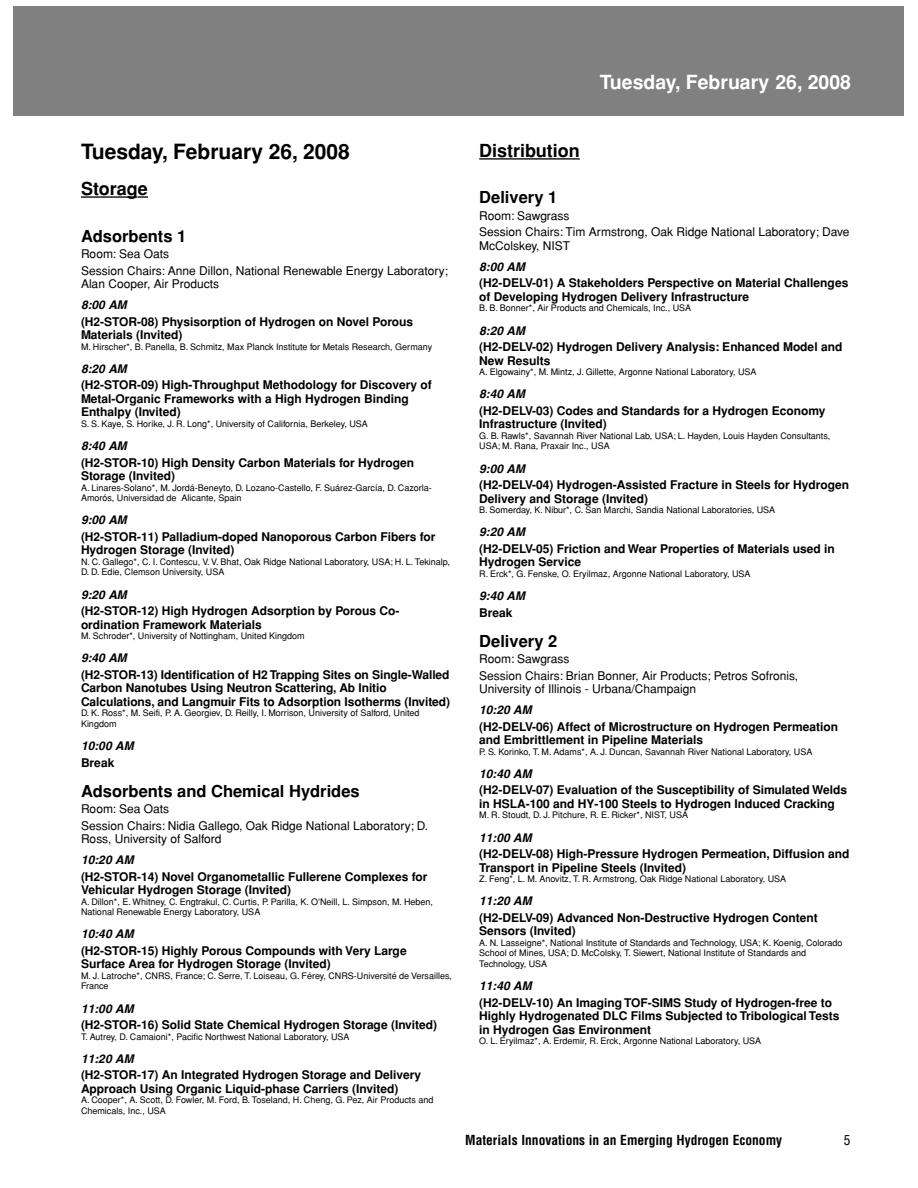
<style>
.page{position:relative;width:918px;height:1188px;background:#fff}
.page>*{position:absolute;margin:0;border:0;box-sizing:border-box;transform-origin:0 0}
.t1{font:700 21px "Helvetica";color:#000}
.t2{font:700 19.5px "Helvetica";color:#fff}
.t3{font:700 18px "Helvetica";color:#000}
.t4{font:700 16.5px "Helvetica";color:#000}
.t5{font:700 condensed 13.5px "Helvetica";color:#000}
.t6{font:condensed 13.5px "Helvetica";color:#000}
.t7{font:700 12px/16.5px "Helvetica";color:#000}
.t8{font:12px/16.5px "Helvetica";color:#000}
.t9{font:italic 700 12px/16.5px "Helvetica";color:#000}
.t10{font:9px/10.5px "Helvetica";color:#000}
.s1{font-weight:700;font-style:italic}
.s2{font-style:italic}
.s3{font-style:normal}
</style>
<div class="page">
<div style="left:14px;top:7px;width:890px;height:109px;background:#808080"></div>
<hr style="left:81px;top:196px;width:46px;height:2px;background:#000">
<svg style="left:127px;top:196px;width:21px;height:2px"></svg>
<hr style="left:479px;top:158px;width:57px;height:2px;background:#000">
<hr style="left:536px;top:158px;width:44px;height:2px;background:#000">
<p class="t2" style="left:600px;top:75px;width:253px">Tuesday, February 26, 2008</p>
<p class="t1" style="left:81px;top:144px;width:270px">Tuesday, February 26, 2008</p>
<p class="t3" style="left:81px;top:182px;width:69px">Storage</p>
<p class="t4" style="left:81px;top:230px;width:107px">Adsorbents 1</p>
<p class="t8" style="left:81px;top:247px;width:369px">Room: Sea Oats<br>Session Chairs: Anne Dillon, National Renewable Energy Laboratory;</p>
<p class="t8" style="left:81px;top:275px;width:140px;line-height:21px">Alan Cooper, Air Products<br><span class="s1">8:00 AM</span></p>
<p class="t7" style="left:81px;top:316px;width:334px;line-height:13.5px">(H2-STOR-08) Physisorption of Hydrogen on Novel Porous<br>Materials (Invited)</p>
<p class="t10" style="left:81px;top:342px;width:353px">M. Hirscher*, B. Panella, B. Schmitz, Max Planck Institute for Metals Research, Germany</p>
<p class="t7" style="left:81px;top:362px;width:352px"><span class="s2">8:20 AM<br></span>(H2-STOR-09) High-Throughput Methodology for Discovery of</p>
<p class="t7" style="left:81px;top:393px;width:329px;line-height:13.5px">Metal-Organic Frameworks with a High Hydrogen Binding<br>Enthalpy (Invited)</p>
<p class="t10" style="left:81px;top:419px;width:288px">S. S. Kaye, S. Horike, J. R. Long*, University of California, Berkeley, USA</p>
<p class="t7" style="left:81px;top:439px;width:335px"><span class="s2">8:40 AM<br></span>(H2-STOR-10) High Density Carbon Materials for Hydrogen</p>
<p class="t7" style="left:81px;top:469px;width:96px">Storage (Invited)</p>
<p class="t10" style="left:81px;top:483px;width:352px">A. Linares-Solano*, M. Jordá-Beneyto, D. Lozano-Castello, F. Suárez-García, D. Cazorla-<br>Amorós, Universidad de Alicante, Spain</p>
<p class="t7" style="left:81px;top:513px;width:356px"><span class="s2">9:00 AM<br></span>(H2-STOR-11) Palladium-doped Nanoporous Carbon Fibers for</p>
<p class="t7" style="left:81px;top:543px;width:155px">Hydrogen Storage (Invited)</p>
<p class="t10" style="left:81px;top:557px;width:371px">N. C. Gallego*, C. I. Contescu, V. V. Bhat, Oak Ridge National Laboratory, USA; H. L. Tekinalp,<br>D. D. Edie, Clemson University, USA</p>
<p class="t7" style="left:81px;top:587px;width:320px"><span class="s2">9:20 AM<br></span>(H2-STOR-12) High Hydrogen Adsorption by Porous Co-</p>
<p class="t7" style="left:81px;top:617px;width:182px">ordination Framework Materials</p>
<p class="t10" style="left:81px;top:632px;width:225px">M. Schroder*, University of Nottingham, United Kingdom</p>
<p class="t7" style="left:81px;top:651px;width:370px"><span class="s2">9:40 AM<br></span>(H2-STOR-13) Identification of H2 Trapping Sites on Single-Walled</p>
<p class="t7" style="left:81px;top:683px;width:371px;line-height:13.5px">Carbon Nanotubes Using Neutron Scattering, Ab Initio<br>Calculations, and Langmuir Fits to Adsorption Isotherms (Invited)</p>
<p class="t10" style="left:81px;top:709px;width:340px">D. K. Ross*, M. Seifi, P. A. Georgiev, D. Reilly, I. Morrison, University of Salford, United<br>Kingdom</p>
<p class="t9" style="left:81px;top:739px;width:57px">10:00 AM<br><span class="s3">Break</span></p>
<p class="t4" style="left:81px;top:785px;width:280px">Adsorbents and Chemical Hydrides</p>
<p class="t8" style="left:81px;top:802px;width:349px">Room: Sea Oats<br>Session Chairs: Nidia Gallego, Oak Ridge National Laboratory; D.</p>
<p class="t8" style="left:81px;top:830px;width:142px;line-height:21px">Ross, University of Salford<br><span class="s1">10:20 AM</span></p>
<p class="t7" style="left:81px;top:871px;width:348px;line-height:13.5px">(H2-STOR-14) Novel Organometallic Fullerene Complexes for<br>Vehicular Hydrogen Storage (Invited)</p>
<p class="t10" style="left:81px;top:897px;width:354px">A. Dillon*, E. Whitney, C. Engtrakul, C. Curtis, P. Parilla, K. O’Neill, L. Simpson, M. Heben,<br>National Renewable Energy Laboratory, USA</p>
<p class="t7" style="left:81px;top:927px;width:327px"><span class="s2">10:40 AM<br></span>(H2-STOR-15) Highly Porous Compounds with Very Large</p>
<p class="t7" style="left:81px;top:957px;width:251px">Surface Area for Hydrogen Storage (Invited)</p>
<p class="t10" style="left:81px;top:971px;width:372px">M. J. Latroche*, CNRS, France; C. Serre, T. Loiseau, G. Férey, CNRS-Université de Versailles,<br>France</p>
<p class="t7" style="left:81px;top:1001px;width:358px"><span class="s2">11:00 AM<br></span>(H2-STOR-16) Solid State Chemical Hydrogen Storage (Invited)</p>
<p class="t10" style="left:81px;top:1032px;width:270px">T. Autrey, D. Camaioni*, Pacific Northwest National Laboratory, USA</p>
<p class="t7" style="left:81px;top:1052px;width:342px"><span class="s2">11:20 AM<br></span>(H2-STOR-17) An Integrated Hydrogen Storage and Delivery</p>
<p class="t7" style="left:81px;top:1082px;width:319px">Approach Using Organic Liquid-phase Carriers (Invited)</p>
<p class="t10" style="left:81px;top:1096px;width:354px">A. Cooper*, A. Scott, D. Fowler, M. Ford, B. Toseland, H. Cheng, G. Pez, Air Products and<br>Chemicals, Inc., USA</p>
<p class="t3" style="left:479px;top:144px;width:102px">Distribution</p>
<p class="t4" style="left:479px;top:192px;width:80px">Delivery 1</p>
<p class="t8" style="left:479px;top:209px;width:372px">Room: Sawgrass<br>Session Chairs: Tim Armstrong, Oak Ridge National Laboratory; Dave</p>
<p class="t8" style="left:479px;top:236px;width:92px;line-height:21px">McColskey, NIST<br><span class="s1">8:00 AM</span></p>
<p class="t7" style="left:479px;top:278px;width:371px;line-height:13.5px">(H2-DELV-01) A Stakeholders Perspective on Material Challenges of Developing Hydrogen Delivery Infrastructure</p>
<p class="t10" style="left:479px;top:304px;width:213px">B. B. Bonner*, Air Products and Chemicals, Inc., USA</p>
<p class="t7" style="left:479px;top:323px;width:365px"><span class="s2">8:20 AM<br></span>(H2-DELV-02) Hydrogen Delivery Analysis: Enhanced Model and</p>
<p class="t7" style="left:479px;top:353px;width:73px">New Results</p>
<p class="t10" style="left:479px;top:368px;width:279px">A. Elgowainy*, M. Mintz, J. Gillette, Argonne National Laboratory, USA</p>
<p class="t7" style="left:479px;top:387px;width:348px"><span class="s2">8:40 AM<br></span>(H2-DELV-03) Codes and Standards for a Hydrogen Economy</p>
<p class="t7" style="left:479px;top:417px;width:129px">Infrastructure (Invited)</p>
<p class="t10" style="left:479px;top:431px;width:353px">G. B. Rawls*, Savannah River National Lab, USA; L. Hayden, Louis Hayden Consultants,<br>USA; M. Rana, Praxair Inc., USA</p>
<p class="t7" style="left:479px;top:461px;width:371px"><span class="s2">9:00 AM<br></span>(H2-DELV-04) Hydrogen-Assisted Fracture in Steels for Hydrogen</p>
<p class="t7" style="left:479px;top:491px;width:170px">Delivery and Storage (Invited)</p>
<p class="t10" style="left:479px;top:506px;width:298px">B. Somerday, K. Nibur*, C. San Marchi, Sandia National Laboratories, USA</p>
<p class="t7" style="left:479px;top:525px;width:357px"><span class="s2">9:20 AM<br></span>(H2-DELV-05) Friction and Wear Properties of Materials used in</p>
<p class="t7" style="left:479px;top:555px;width:104px">Hydrogen Service</p>
<p class="t10" style="left:479px;top:569px;width:273px">R. Erck*, G. Fenske, O. Eryilmaz, Argonne National Laboratory, USA</p>
<p class="t9" style="left:479px;top:589px;width:50px">9:40 AM<br><span class="s3">Break</span></p>
<p class="t4" style="left:479px;top:635px;width:80px">Delivery 2</p>
<p class="t8" style="left:479px;top:652px;width:320px">Room: Sawgrass<br>Session Chairs: Brian Bonner, Air Products; Petros Sofronis,</p>
<p class="t8" style="left:479px;top:680px;width:219px;line-height:21px">University of Illinois - Urbana/Champaign<br><span class="s1">10:20 AM</span></p>
<p class="t7" style="left:479px;top:721px;width:360px;line-height:13.5px">(H2-DELV-06) Affect of Microstructure on Hydrogen Permeation and Embrittlement in Pipeline Materials</p>
<p class="t10" style="left:479px;top:747px;width:335px">P. S. Korinko, T. M. Adams*, A. J. Duncan, Savannah River National Laboratory, USA</p>
<p class="t7" style="left:479px;top:767px;width:369px"><span class="s2">10:40 AM<br></span>(H2-DELV-07) Evaluation of the Susceptibility of Simulated Welds</p>
<p class="t7" style="left:479px;top:797px;width:357px">in HSLA-100 and HY-100 Steels to Hydrogen Induced Cracking</p>
<p class="t10" style="left:479px;top:811px;width:210px">M. R. Stoudt, D. J. Pitchure, R. E. Ricker*, NIST, USA</p>
<p class="t7" style="left:479px;top:830px;width:372px"><span class="s2">11:00 AM<br></span>(H2-DELV-08) High-Pressure Hydrogen Permeation, Diffusion and</p>
<p class="t7" style="left:479px;top:860px;width:208px">Transport in Pipeline Steels (Invited)</p>
<p class="t10" style="left:479px;top:875px;width:308px">Z. Feng*, L. M. Anovitz, T. R. Armstrong, Oak Ridge National Laboratory, USA</p>
<p class="t7" style="left:479px;top:894px;width:340px"><span class="s2">11:20 AM<br></span>(H2-DELV-09) Advanced Non-Destructive Hydrogen Content</p>
<p class="t7" style="left:479px;top:924px;width:98px">Sensors (Invited)</p>
<p class="t10" style="left:479px;top:938px;width:365px">A. N. Lasseigne*, National Institute of Standards and Technology, USA; K. Koenig, Colorado<br>School of Mines, USA; D. McColsky, T. Siewert, National Institute of Standards and<br>Technology, USA</p>
<p class="t7" style="left:479px;top:979px;width:354px"><span class="s2">11:40 AM<br></span>(H2-DELV-10) An Imaging TOF-SIMS Study of Hydrogen-free to</p>
<p class="t7" style="left:479px;top:1010px;width:362px;line-height:13.5px">Highly Hydrogenated DLC Films Subjected to Tribological Tests in Hydrogen Gas Environment</p>
<p class="t10" style="left:479px;top:1037px;width:283px">O. L. Eryilmaz*, A. Erdemir, R. Erck, Argonne National Laboratory, USA</p>
<p class="t5" style="left:465px;top:1135px;width:318px">Materials Innovations in an Emerging Hydrogen Economy</p>
<p class="t6" style="left:844px;top:1135px;width:8px">5</p>
</div>
